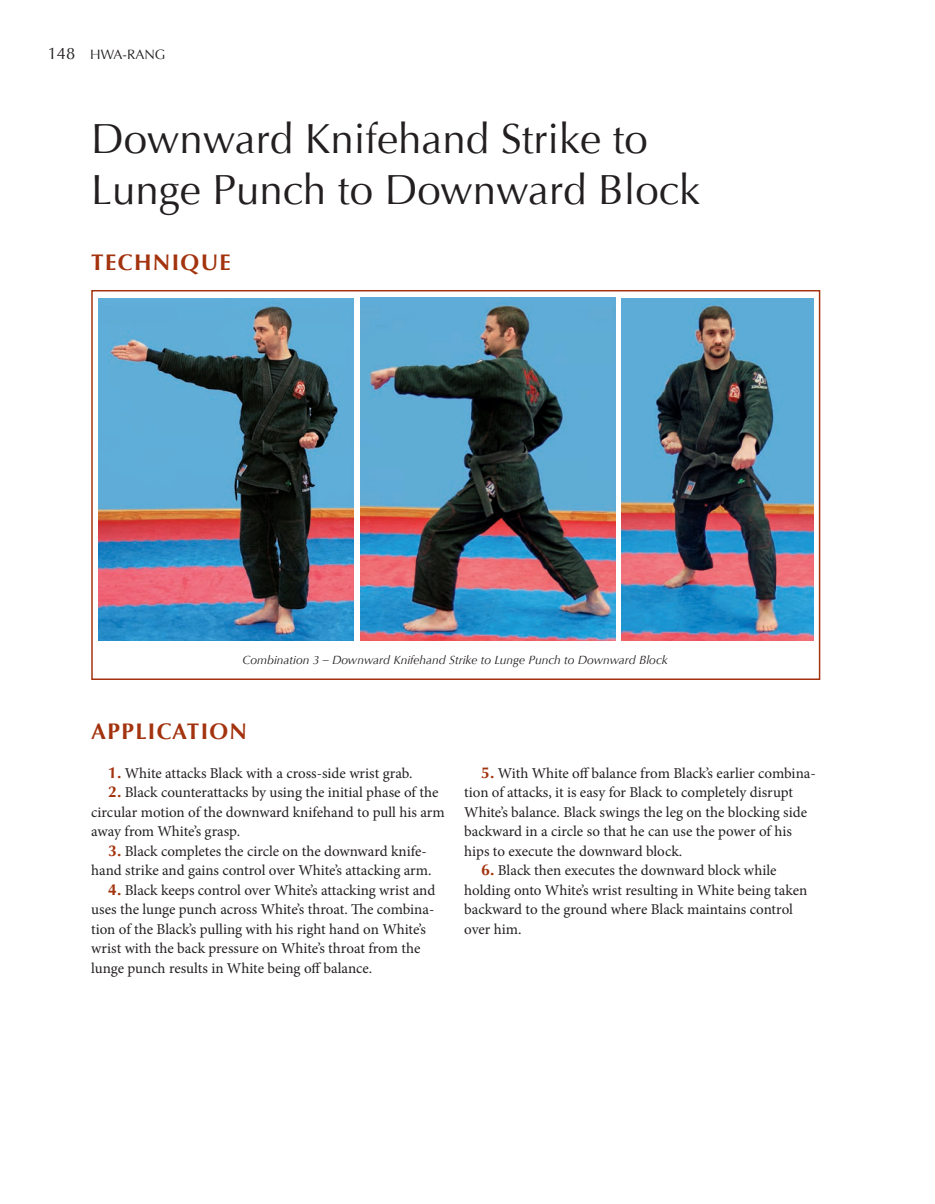
<style>
.page{position:relative;width:935px;height:1204px;background:#fff}
.page>*{position:absolute;margin:0;border:0;box-sizing:border-box;transform-origin:0 0}
.t1{font:42px/50.4px "Optima";color:#231f20}
.t2{font:700 22.5px "Optima";letter-spacing:.06em;color:#a3330e}
.t3{font:15px/19.5px "Minion Pro";color:#231f20}
.t4{font:13.5px "Optima";color:#231f20}
.t5{font:italic 12px "Optima";color:#231f20}
.s1{font-size:16.5px}
.s2{font-family:"Optima";font-weight:700;font-size:15.75px;color:#a3330e}
</style>
<div class="page">
<div style="left:91px;top:290px;width:729px;height:390px;border:2px solid #a3330e"></div>
<img style="left:99px;top:298px;width:255px;height:343px">
<img style="left:361px;top:298px;width:255px;height:343px">
<img style="left:622px;top:298px;width:191px;height:343px">
<p class="t4" style="left:48px;top:47px;width:119px"><span class="s1">148</span> HWA-RANG</p>
<p class="t1" style="left:91px;top:115px;width:610px">Downward Knifehand Strike to<br>Lunge Punch to Downward Block</p>
<p class="t2" style="left:91px;top:250px;width:141px">TECHNIQUE</p>
<p class="t5" style="left:243px;top:653px;width:427px">Combination 3 – Downward Knifehand Strike to Lunge Punch to Downward Block</p>
<p class="t2" style="left:91px;top:718px;width:157px">APPLICATION</p>
<p class="t3" style="left:108px;top:764px;width:306px"><span class="s2">1.</span> White attacks Black with a cross-side wrist grab.</p>
<p class="t3" style="left:91px;top:784px;width:355px;text-indent:17px"><span class="s2">2.</span> Black counterattacks by using the initial phase of the circular motion of the downward knifehand to pull his arm away from White’s grasp.</p>
<p class="t3" style="left:91px;top:842px;width:342px;text-indent:17px"><span class="s2">3.</span> Black completes the circle on the downward knife&shy;hand strike and gains control over White’s attacking arm.</p>
<p class="t3" style="left:91px;top:881px;width:345px;text-indent:17px"><span class="s2">4.</span> Black keeps control over White’s attacking wrist and uses the lunge punch across White’s throat. The combina&shy;tion of the Black’s pulling with his right hand on White’s wrist with the back pressure on White’s throat from the lunge punch results in White being off balance.</p>
<p class="t3" style="left:464px;top:764px;width:353px;text-indent:17px"><span class="s2">5.</span> With White off balance from Black’s earlier combina&shy;tion of attacks, it is easy for Black to completely disrupt White’s balance. Black swings the leg on the blocking side backward in a circle so that he can use the power of his hips to execute the downward block.</p>
<p class="t3" style="left:464px;top:862px;width:345px;text-indent:17px"><span class="s2">6.</span> Black then executes the downward block while holding onto White’s wrist resulting in White being taken backward to the ground where Black maintains control over him.</p>
</div>
